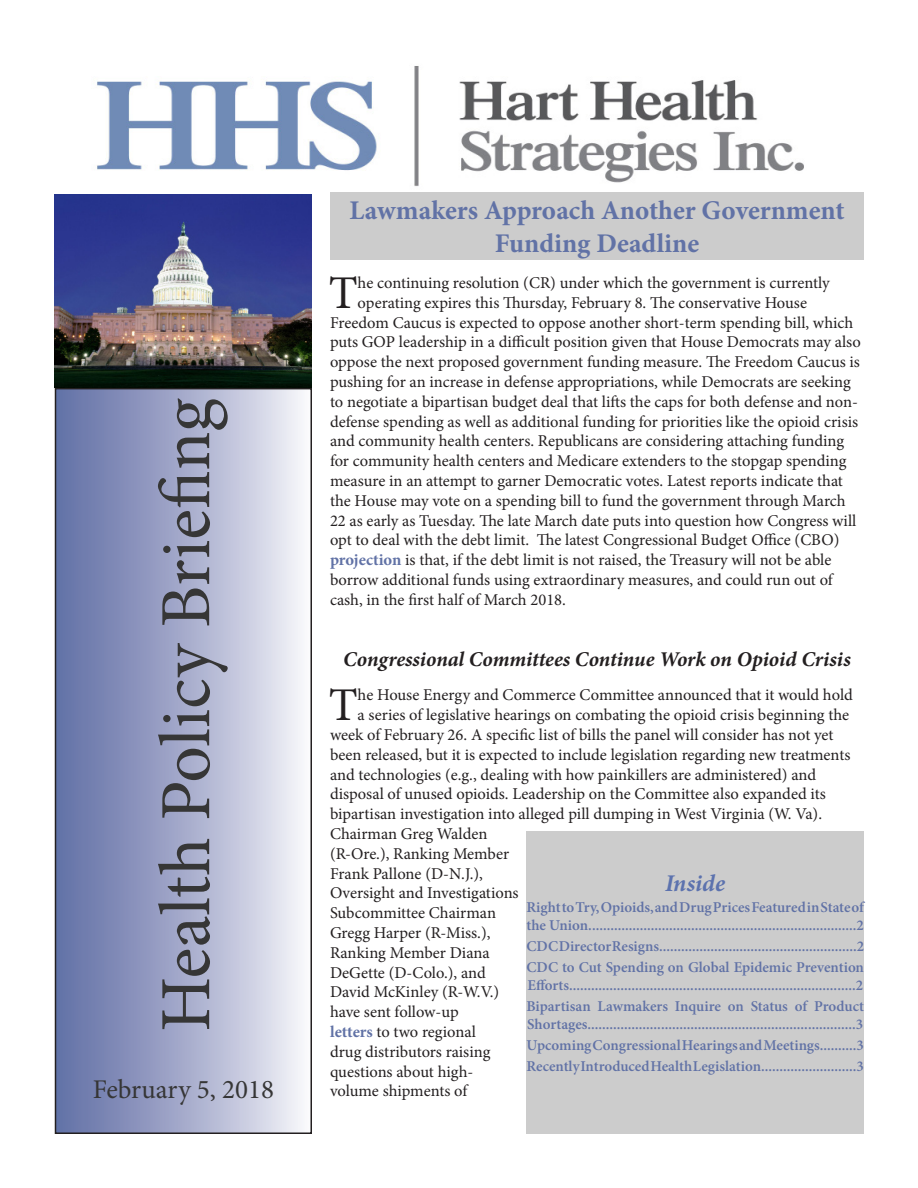
<style>
.page{position:relative;width:918px;height:1188px;background:#fff}
.page>*{position:absolute;margin:0;border:0;box-sizing:border-box;transform-origin:0 0}
.t1{font:72px "Minion Pro";color:#363636}
.t2{font:46.95px "Minion Pro";color:#231f20}
.t3{font:700 27px/32.4px "Minion Pro";color:#6172a6;text-align:center}
.t4{font:27px "Minion Pro";color:#363636}
.t5{font:italic 700 24px "Minion Pro";letter-spacing:.005em;color:#5c72ae}
.t6{font:italic 700 21px "Minion Pro";letter-spacing:-.005em;color:#231f20}
.t7{font:16.5px "Minion Pro";color:#231f20}
.t8{font:600 15px/18px "Minion Pro";color:#6172a6}
.s1{font-weight:700;color:#6172a6}
</style>
<div class="page">
<div style="left:56px;top:389px;width:255px;height:744px;background:linear-gradient(to right,#5c6aa3,#f4f3f8)"></div>
<div style="left:55px;top:388px;width:257px;height:746px;border:2px solid #231f20"></div>
<div style="left:526px;top:832px;width:338px;height:302px;background:#ccc"></div>
<img style="left:97px;top:66px;width:707px;height:121px">
<div style="left:330px;top:192px;width:534px;height:67px;background:#ccc"></div>
<img style="left:54px;top:194px;width:258px;height:194px">
<p class="t1" style="left:138px;top:1032px;width:635px;rotate:-90deg">Health Policy Briefing</p>
<p class="t4" style="left:93px;top:1071px;width:183px">February 5, 2018</p>
<p class="t3" style="left:349px;top:194px;width:497px">Lawmakers Approach Another Government<br>Funding Deadline</p>
<p class="t2" style="left:329px;top:261px;width:30px">T</p>
<p class="t7" style="left:358px;top:272px;width:474px">he continuing resolution (CR) under which the government is currently</p>
<p class="t7" style="left:358px;top:291px;width:451px">operating expires this Thursday, February 8. The conservative House</p>
<p class="t7" style="left:330px;top:311px;width:525px">Freedom Caucus is expected to oppose another short-term spending bill, which</p>
<p class="t7" style="left:330px;top:331px;width:532px">puts GOP leadership in a difficult position given that House Democrats may also</p>
<p class="t7" style="left:330px;top:351px;width:531px">oppose the next proposed government funding measure. The Freedom Caucus is</p>
<p class="t7" style="left:330px;top:371px;width:522px">pushing for an increase in defense appropriations, while Democrats are seeking</p>
<p class="t7" style="left:330px;top:390px;width:530px">to negotiate a bipartisan budget deal that lifts the caps for both defense and non-</p>
<p class="t7" style="left:330px;top:410px;width:530px">defense spending as well as additional funding for priorities like the opioid crisis</p>
<p class="t7" style="left:330px;top:430px;width:516px">and community health centers. Republicans are considering attaching funding</p>
<p class="t7" style="left:330px;top:450px;width:518px">for community health centers and Medicare extenders to the stopgap spending</p>
<p class="t7" style="left:330px;top:470px;width:514px">measure in an attempt to garner Democratic votes. Latest reports indicate that</p>
<p class="t7" style="left:330px;top:489px;width:517px">the House may vote on a spending bill to fund the government through March</p>
<p class="t7" style="left:330px;top:509px;width:528px">22 as early as Tuesday. The late March date puts into question how Congress will</p>
<p class="t7" style="left:330px;top:529px;width:511px">opt to deal with the debt limit. The latest Congressional Budget Office (CBO)</p>
<p class="t7" style="left:330px;top:549px;width:503px"><span class="s1">projection</span> is that, if the debt limit is not raised, the Treasury will not be able</p>
<p class="t7" style="left:330px;top:569px;width:504px">borrow additional funds using extraordinary measures, and could run out of</p>
<p class="t7" style="left:330px;top:588px;width:237px">cash, in the first half of March 2018.</p>
<p class="t6" style="left:343px;top:644px;width:509px">Congressional Committees Continue Work on Opioid Crisis</p>
<p class="t2" style="left:329px;top:674px;width:30px">T</p>
<p class="t7" style="left:358px;top:684px;width:497px">he House Energy and Commerce Committee announced that it would hold</p>
<p class="t7" style="left:358px;top:704px;width:493px">a series of legislative hearings on combating the opioid crisis beginning the</p>
<p class="t7" style="left:330px;top:724px;width:505px">week of February 26. A specific list of bills the panel will consider has not yet</p>
<p class="t7" style="left:330px;top:743px;width:522px">been released, but it is expected to include legislation regarding new treatments</p>
<p class="t7" style="left:330px;top:763px;width:488px">and technologies (e.g., dealing with how painkillers are administered) and</p>
<p class="t7" style="left:330px;top:783px;width:497px">disposal of unused opioids. Leadership on the Committee also expanded its</p>
<p class="t7" style="left:330px;top:803px;width:494px">bipartisan investigation into alleged pill dumping in West Virginia (W. Va).</p>
<p class="t7" style="left:330px;top:823px;width:159px">Chairman Greg Walden</p>
<p class="t7" style="left:330px;top:842px;width:181px">(R-Ore.), Ranking Member</p>
<p class="t7" style="left:330px;top:862px;width:155px">Frank Pallone (D-N.J.),</p>
<p class="t7" style="left:330px;top:882px;width:190px">Oversight and Investigations</p>
<p class="t7" style="left:330px;top:902px;width:168px">Subcommittee Chairman</p>
<p class="t7" style="left:330px;top:922px;width:162px">Gregg Harper (R-Miss.),</p>
<p class="t7" style="left:330px;top:941px;width:161px">Ranking Member Diana</p>
<p class="t7" style="left:330px;top:961px;width:157px">DeGette (D-Colo.), and</p>
<p class="t7" style="left:330px;top:981px;width:171px">David McKinley (R-W.V.)</p>
<p class="t7" style="left:330px;top:1001px;width:130px">have sent follow-up</p>
<p class="t7" style="left:330px;top:1021px;width:147px"><span class="s1">letters</span> to two regional</p>
<p class="t7" style="left:330px;top:1040px;width:162px">drug distributors raising</p>
<p class="t7" style="left:330px;top:1060px;width:145px">questions about high-</p>
<p class="t7" style="left:330px;top:1080px;width:139px">volume shipments of</p>
<p class="t5" style="left:665px;top:866px;width:61px">Inside</p>
<p class="t8" style="left:526px;top:898px;width:339px">Right to Try, Opioids, and Drug Prices Featured in State of the Union.........................................................................2</p>
<p class="t8" style="left:526px;top:937px;width:339px">CDC Director Resigns......................................................2</p>
<p class="t8" style="left:526px;top:958px;width:339px">CDC to Cut Spending on Global Epidemic Prevention<br>Efforts..............................................................................2</p>
<p class="t8" style="left:526px;top:997px;width:339px">Bipartisan Lawmakers Inquire on Status of Product<br>Shortages.........................................................................3</p>
<p class="t8" style="left:526px;top:1036px;width:339px">Upcoming Congressional Hearings and Meetings..........3</p>
<p class="t8" style="left:526px;top:1057px;width:339px">Recently Introduced Health Legislation..........................3</p>
</div>
